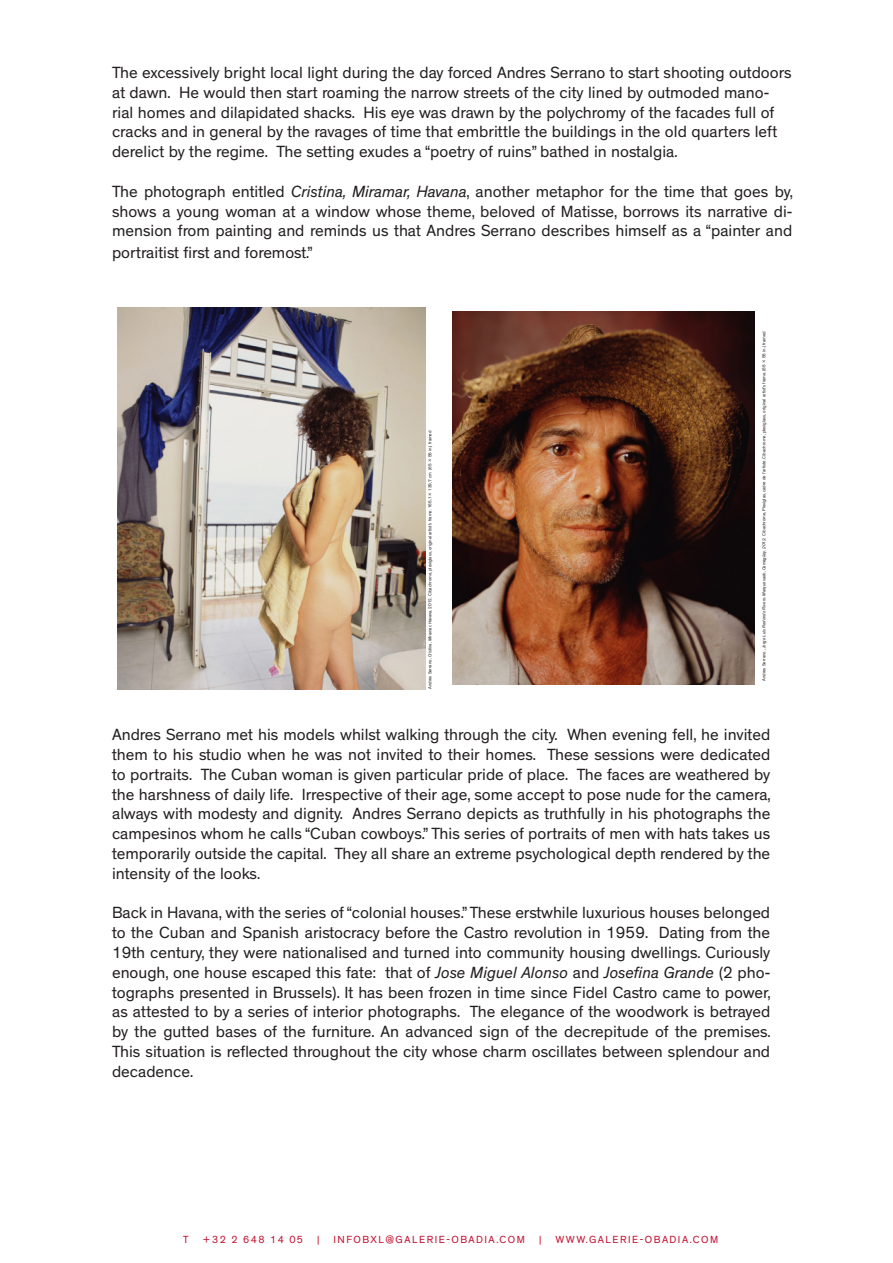
<style>
.page{position:relative;width:893px;height:1263px;background:#fff}
.page>*{position:absolute;margin:0;border:0;box-sizing:border-box;transform-origin:0 0}
.t1{font:16.5px/19.8px "Theinhardt";color:#231f20;text-align:justify}
.t2{font:10.5px "Theinhardt";letter-spacing:.145em;color:#c3102f}
.t3{font:4.5px "Theinhardt";color:#231f20}
.s1{font-style:italic}
</style>
<div class="page">
<img style="left:117px;top:308px;width:308px;height:381px">
<img style="left:452px;top:312px;width:302px;height:373px">
<p class="t1" style="left:112px;top:63px;width:681px;text-align:left">The excessively bright local light during the day forced Andres Serrano to start shooting outdoors at dawn. He would then start roaming the narrow streets of the city lined by outmoded mano&shy;rial homes and dilapidated shacks. His eye was drawn by the polychromy of the facades full of cracks and in general by the ravages of time that embrittle the buildings in the old quarters left derelict by the regime. The setting exudes a “poetry of ruins” bathed in nostalgia.</p>
<p class="t1" style="left:112px;top:182px;width:682px">The photograph entitled <span class="s1">Cristina, Miramar, Havana</span>, another metaphor for the time that goes by, shows a young woman at a window whose theme, beloved of Matisse, borrows its narrative di&shy;mension from painting and reminds us that Andres Serrano describes himself as a “painter and</p>
<p class="t1" style="left:112px;top:243px;width:202px">portraitist first and foremost.”</p>
<p class="t3" style="left:761px;top:681px;width:351px;rotate:-90deg">Andres Serrano , <span class="s1">Jorge Luis Redondo Rivero. Marquesado, Camagüey, 2012.</span> Cibachrome, Plexiglas, cadre de l’artiste. Cibachrome, plexiglass, original artist’s frame. (65 x 55 in.) framed</p>
<p class="t3" style="left:427px;top:689px;width:260px;rotate:-90deg">Andres Serrano<span class="s1">, Cristina, Miramar, Havana,</span> 2012. Cibachrome, plexiglass, original artist’s frame. 165,1 x 139,7 cm (65 x 55 in.) framed</p>
<p class="t1" style="left:112px;top:725px;width:660px">Andres Serrano met his models whilst walking through the city. When evening fell, he invited them to his studio when he was not invited to their homes. These sessions were dedicated to portraits. The Cuban woman is given particular pride of place. The faces are weathered by the harshness of daily life. Irrespective of their age, some accept to pose nude for the camera, always with modesty and dignity. Andres Serrano depicts as truthfully in his photographs the campesinos whom he calls “Cuban cowboys.” This series of portraits of men with hats takes us temporarily outside the capital. They all share an extreme psychological depth rendered by the intensity of the looks.</p>
<p class="t1" style="left:112px;top:903px;width:660px">Back in Havana, with the series of “colonial houses.” These erstwhile luxurious houses belonged to the Cuban and Spanish aristocracy before the Castro revolution in 1959. Dating from the 19th century, they were nationalised and turned into community housing dwellings. Curiously enough, one house escaped this fate: that of <span class="s1">Jose Miguel Alonso</span> and <span class="s1">Josefina Grande</span> (2 pho&shy;tographs presented in Brussels). It has been frozen in time since Fidel Castro came to power, as attested to by a series of interior photographs. The elegance of the woodwork is betrayed by the gutted bases of the furniture. An advanced sign of the decrepitude of the premises.<br>This situation is reflected throughout the city whose charm oscillates between splendour and decadence.</p>
<p class="t2" style="left:183px;top:1233px;width:7px">T</p>
<p class="t2" style="left:203px;top:1233px;width:102px">+32 2 648 14 05</p>
<p class="t2" style="left:317px;top:1233px;width:4px">|</p>
<p class="t2" style="left:333px;top:1233px;width:193px">INFOBXL@GALERIE-OBADIA.COM</p>
<p class="t2" style="left:539px;top:1233px;width:4px">|</p>
<p class="t2" style="left:555px;top:1233px;width:164px">WWW.GALERIE-OBADIA.COM</p>
</div>
